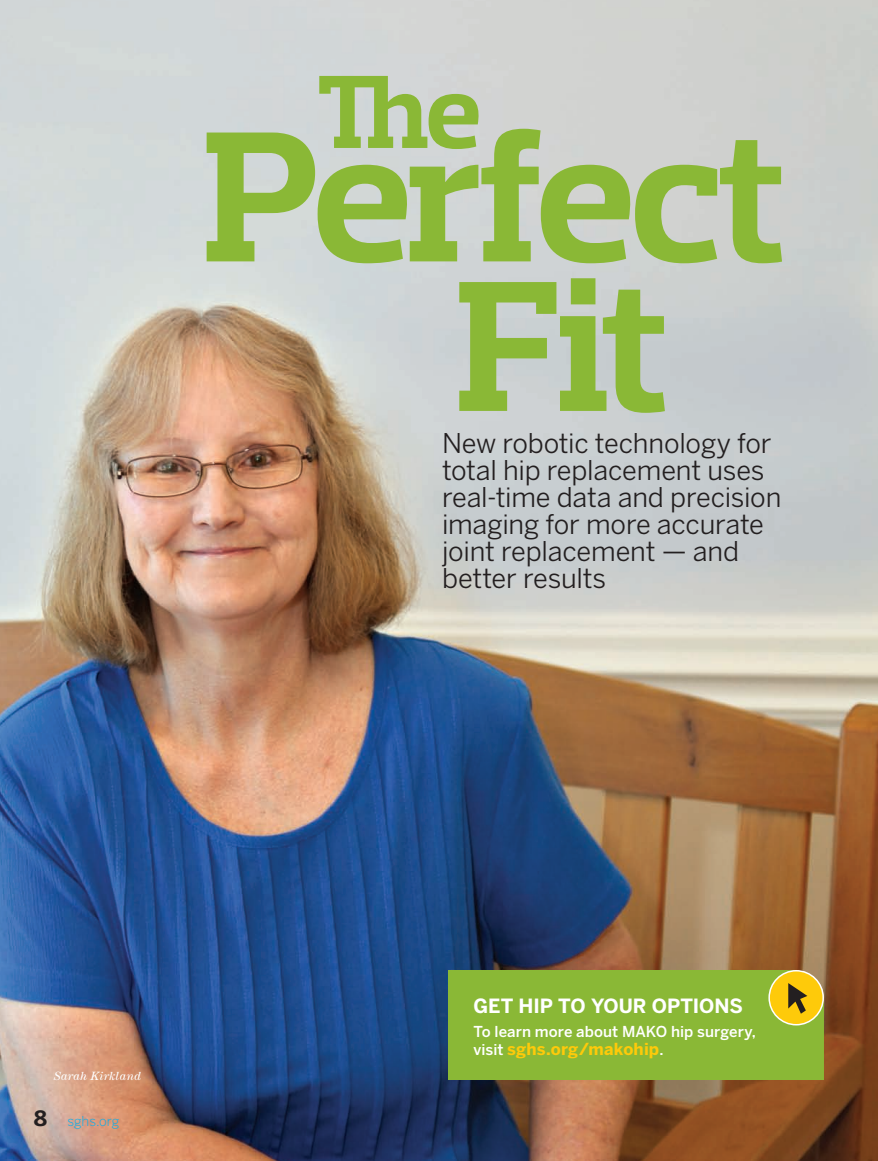
<style>
.page{position:relative;width:878px;height:1161px;background:#fff}
.page>*{position:absolute;margin:0;border:0;box-sizing:border-box;transform-origin:0 0}
.t1{font:700 189.6px "Prelo Slab";letter-spacing:-.03em;color:#8ab836}
.t2{font:700 105.9px "Prelo Slab";color:#8ab836}
.t3{font:27px/27px "Benton Sans";letter-spacing:-.01em;color:#231f20}
.t4{font:700 19.5px "Benton Sans";letter-spacing:-.005em;color:#fff}
.t5{font:700 16.5px "Benton Sans";letter-spacing:.01em;color:#feca0a}
.t6{font:500 15px "Benton Sans";letter-spacing:.005em;color:#fff}
.t7{font:300 13.5px "Benton Sans";color:#00aeef}
.t8{font:italic 12px "Century Std";letter-spacing:.025em;color:#fff}
.s1{font-weight:700;font-size:21px;color:#231f20}
.s2{font-weight:500;font-size:15px;color:#fff}
</style>
<div class="page">
<img style="left:0;top:0;width:878px;height:1161px">
<div style="left:448px;top:970px;width:376px;height:110px;background:#8ab836"></div>
<div style="left:769px;top:971px;width:54px;height:54px;background:#feca0a;border-radius:50%"></div>
<div style="left:768px;top:970px;width:55px;height:55px;border:2px solid #fff;border-radius:50%"></div>
<svg style="left:788px;top:983px;width:19px;height:31px"></svg>
<p class="t2" style="left:316px;top:47px;width:166px">The</p>
<p class="t1" style="left:204px;top:81px;width:586px">Perfect</p>
<p class="t1" style="left:456px;top:231px;width:216px">Fit</p>
<p class="t3" style="left:442px;top:430px;width:341px">New robotic technology for total hip replacement uses real-time data and precision imaging for more accurate joint replacement — and better results</p>
<p class="t8" style="left:54px;top:1069px;width:89px">Sarah Kirkland</p>
<p class="t7" style="left:34px;top:1114px;width:87px"><span class="s1">8</span> sghs.org</p>
<p class="t4" style="left:473px;top:994px;width:271px">GET HIP TO YOUR OPTIONS</p>
<p class="t6" style="left:473px;top:1022px;width:284px">To learn more about MAKO hip surgery,</p>
<p class="t5" style="left:473px;top:1039px;width:191px"><span class="s2">visit</span> sghs.org/makohip<span class="s2">.</span></p>
</div>
